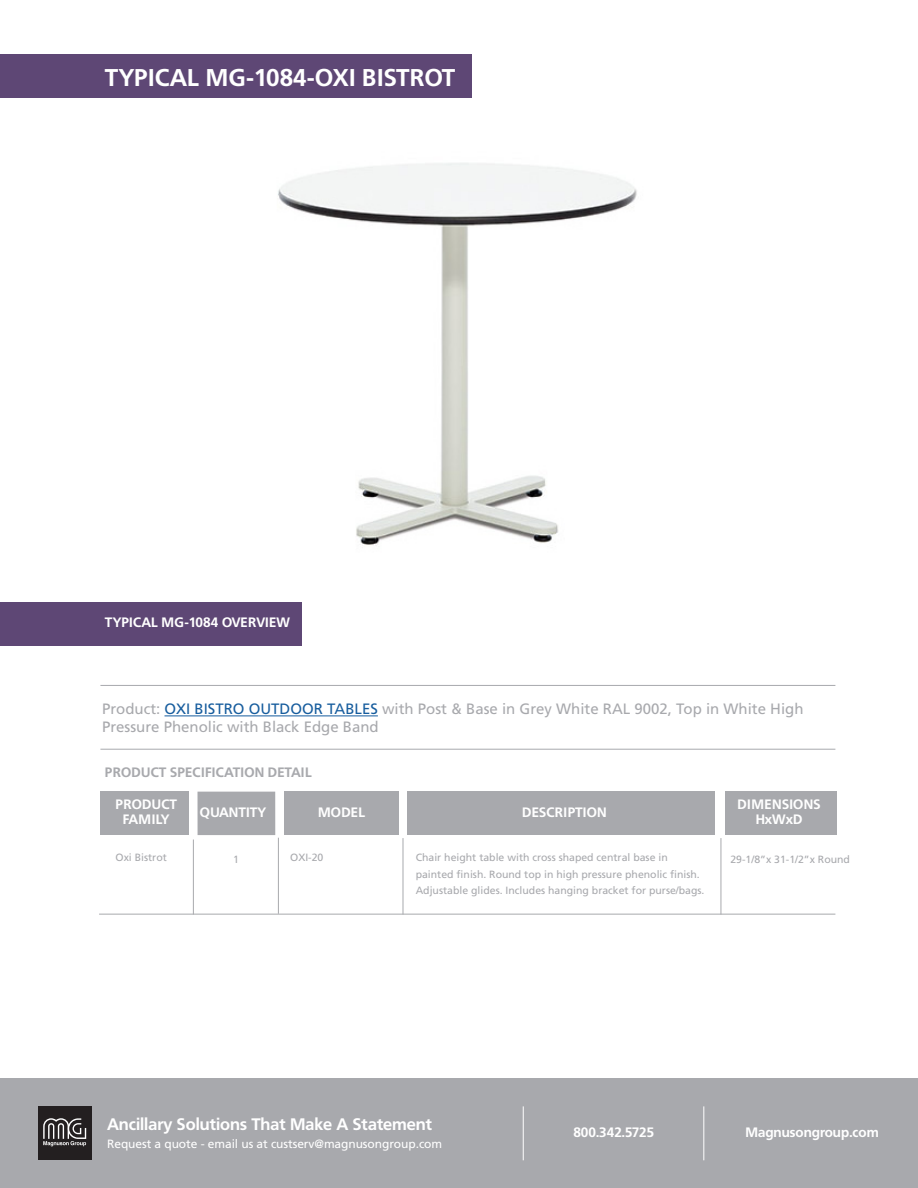
<style>
.page{position:relative;width:918px;height:1188px;background:#fff}
.page>*{position:absolute;margin:0;border:0;box-sizing:border-box;transform-origin:0 0}
.t1{font:700 24px "Frutiger BQ";color:#fff}
.t2{font:700 16.5px "Frutiger BQ";color:#fff}
.t3{font:15px "Frutiger";color:#a8a9ad}
.t4{font:700 13.5px "Frutiger BQ";color:#fff}
.t5{font:700 13.5px/15px "Frutiger BQ";letter-spacing:.02em;color:#fff;text-align:center}
.t6{font:700 13.5px "Frutiger BQ";letter-spacing:.02em;color:#a8a9ad}
.t7{font:12px "Frutiger";letter-spacing:-.005em;color:#fff}
.t8{font:10.5px/16.5px "Frutiger";color:#a8a9ad}
.s1{color:#175d9e}
</style>
<div class="page">
<div style="left:0;top:54px;width:472px;height:43px;background:#5e4775"></div>
<div style="left:0;top:1079px;width:918px;height:109px;background:#a8a9ad"></div>
<div style="left:38px;top:1106px;width:54px;height:54px;background:#231f20"></div>
<svg style="left:43px;top:1118px;width:43px;height:28px"></svg>
<hr style="left:523px;top:1106px;width:1px;height:54px;background:#fff">
<hr style="left:703px;top:1106px;width:1px;height:54px;background:#fff">
<div style="left:0;top:602px;width:301px;height:43px;background:#5e4775"></div>
<div style="left:100px;top:792px;width:89px;height:43px;background:#a8a9ad"></div>
<div style="left:285px;top:792px;width:114px;height:43px;background:#a8a9ad"></div>
<div style="left:407px;top:792px;width:308px;height:43px;background:#a8a9ad"></div>
<div style="left:725px;top:792px;width:112px;height:43px;background:#a8a9ad"></div>
<div style="left:198px;top:792px;width:77px;height:43px;background:#a8a9ad"></div>
<hr style="left:165px;top:716px;width:213px;height:1px;background:#175d9e">
<hr style="left:100px;top:749px;width:735px;height:1px;background:#a8a9ad">
<hr style="left:100px;top:685px;width:735px;height:1px;background:#a8a9ad">
<hr style="left:99px;top:914px;width:736px;height:1px;background:#a8a9ad">
<hr style="left:193px;top:840px;width:1px;height:75px;background:#a8a9ad">
<hr style="left:278px;top:838px;width:1px;height:76px;background:#a8a9ad">
<hr style="left:403px;top:838px;width:1px;height:77px;background:#a8a9ad">
<hr style="left:721px;top:838px;width:1px;height:77px;background:#a8a9ad">
<img style="left:278px;top:163px;width:359px;height:383px">
<p class="t1" style="left:105px;top:63px;width:352px">TYPICAL MG-1084-OXI BISTROT</p>
<p class="t4" style="left:105px;top:614px;width:187px">TYPICAL MG-1084 OVERVIEW</p>
<p class="t3" style="left:102px;top:700px;width:703px">Product: <span class="s1">OXI BISTRO OUTDOOR TABLES</span> with Post &amp; Base in Grey White RAL 9002, Top in White High</p>
<p class="t3" style="left:102px;top:718px;width:278px">Pressure Phenolic with Black Edge Band</p>
<p class="t6" style="left:105px;top:764px;width:209px">PRODUCT SPECIFICATION DETAIL</p>
<p class="t5" style="left:116px;top:797px;width:63px">PRODUCT<br>FAMILY</p>
<p class="t4" style="left:200px;top:804px;width:68px">QUANTITY</p>
<p class="t4" style="left:318px;top:804px;width:49px">MODEL</p>
<p class="t5" style="left:522px;top:805px;width:86px">DESCRIPTION</p>
<p class="t5" style="left:738px;top:797px;width:85px">DIMENSIONS</p>
<p class="t4" style="left:756px;top:811px;width:48px">HxWxD</p>
<p class="t8" style="left:116px;top:849px;width:53px">Oxi Bistrot</p>
<p class="t8" style="left:233px;top:851px;width:7px">1</p>
<p class="t8" style="left:290px;top:849px;width:35px">OXI-20</p>
<p class="t8" style="left:416px;top:849px;width:254px">Chair height table with cross shaped central base in</p>
<p class="t8" style="left:730px;top:851px;width:121px">29-1/8”x 31-1/2”x Round</p>
<p class="t8" style="left:416px;top:866px;width:290px">painted finish. Round top in high pressure phenolic finish.<br>Adjustable glides. Includes hanging bracket for purse/bags.</p>
<p class="t2" style="left:107px;top:1114px;width:326px">Ancillary Solutions That Make A Statement</p>
<p class="t4" style="left:573px;top:1125px;width:82px">800.342.5725</p>
<p class="t4" style="left:745px;top:1125px;width:135px">Magnusongroup.com</p>
<p class="t7" style="left:107px;top:1137px;width:337px">Request a quote - email us at custserv@magnusongroup.com</p>
</div>
